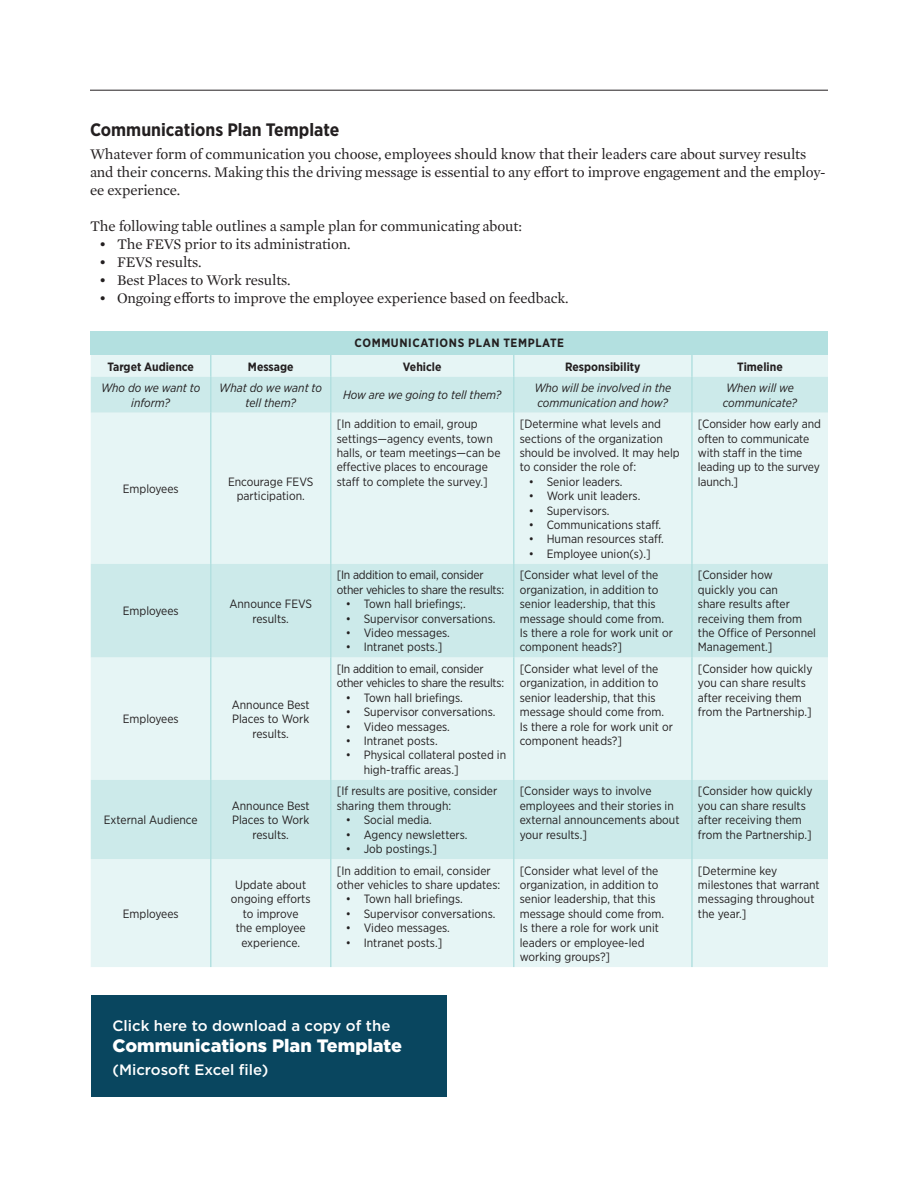
<style>
.page{position:relative;width:918px;height:1188px;background:#fff}
.page>*{position:absolute;margin:0;border:0;box-sizing:border-box;transform-origin:0 0}
.Subhed{font:700 18px "Gotham Narrow";color:#231f20}
.t1{font:900 18px "Gotham";color:#fff}
.t2{font:15px/18px "Mercury Text G1";letter-spacing:-.01em;color:#231f20}
.t3{font:500 15px "Gotham";color:#fff}
.t4{font:12px/14.4px "Gotham Narrow";color:#231f20}
.t5{font:italic 12px/14.4px "Gotham Narrow";color:#231f20;text-align:center}
.t6{font:12px/14.4px "Gotham Narrow";letter-spacing:-.02em;color:#231f20}
.t7{font:700 12px "Gotham Narrow";color:#231f20}
.t8{font:700 12px "Gotham Narrow";letter-spacing:.05em;color:#231f20}
</style>
<div class="page">
<hr style="left:90px;top:90px;width:738px;height:1px;background:#231f20">
<div style="left:91px;top:332px;width:737px;height:23px;background:#b3e0e0"></div>
<div style="left:91px;top:355px;width:737px;height:612px;background:#e6f5f5"></div>
<svg style="left:91px;top:377px;width:737px;height:482px;background:#daf0f0"></svg>
<hr style="left:210px;top:355px;width:2px;height:22px;background:#b3e0e0">
<hr style="left:210px;top:377px;width:2px;height:36px;background:#b3e0e0">
<hr style="left:210px;top:413px;width:2px;height:151px;background:#b3e0e0">
<hr style="left:210px;top:564px;width:2px;height:93px;background:#b3e0e0">
<hr style="left:210px;top:657px;width:2px;height:123px;background:#b3e0e0">
<hr style="left:210px;top:780px;width:2px;height:79px;background:#b3e0e0">
<hr style="left:210px;top:859px;width:2px;height:108px;background:#b3e0e0">
<hr style="left:691px;top:355px;width:2px;height:22px;background:#b3e0e0">
<hr style="left:691px;top:377px;width:2px;height:36px;background:#b3e0e0">
<hr style="left:691px;top:413px;width:2px;height:151px;background:#b3e0e0">
<hr style="left:691px;top:564px;width:2px;height:93px;background:#b3e0e0">
<hr style="left:691px;top:657px;width:2px;height:123px;background:#b3e0e0">
<hr style="left:691px;top:780px;width:2px;height:79px;background:#b3e0e0">
<hr style="left:691px;top:859px;width:2px;height:108px;background:#b3e0e0">
<hr style="left:330px;top:355px;width:2px;height:22px;background:#b3e0e0">
<hr style="left:330px;top:377px;width:2px;height:36px;background:#b3e0e0">
<hr style="left:330px;top:413px;width:2px;height:151px;background:#b3e0e0">
<hr style="left:330px;top:564px;width:2px;height:93px;background:#b3e0e0">
<hr style="left:330px;top:657px;width:2px;height:123px;background:#b3e0e0">
<hr style="left:330px;top:780px;width:2px;height:79px;background:#b3e0e0">
<hr style="left:330px;top:859px;width:2px;height:108px;background:#b3e0e0">
<svg style="left:513px;top:355px;width:1px;height:22px"></svg>
<hr style="left:513px;top:377px;width:1px;height:36px;background:#b3e0e0">
<hr style="left:513px;top:413px;width:1px;height:151px;background:#b3e0e0">
<hr style="left:513px;top:564px;width:1px;height:93px;background:#b3e0e0">
<hr style="left:513px;top:657px;width:1px;height:123px;background:#b3e0e0">
<hr style="left:513px;top:780px;width:1px;height:79px;background:#b3e0e0">
<hr style="left:513px;top:859px;width:1px;height:108px;background:#b3e0e0">
<div style="left:92px;top:995px;width:355px;height:102px;background:#09465f"></div>
<p class="Subhed" style="left:90px;top:118px;width:251px">Communications Plan Template</p>
<p class="t2" style="left:90px;top:144px;width:737px">Whatever form of communication you choose, employees should know that their leaders care about survey results and their concerns. Making this the driving message is essential to any effort to improve engagement and the employ&shy;ee experience.</p>
<p class="t2" style="left:90px;top:216px;width:434px">The following table outlines a sample plan for communicating about:</p>
<p class="t2" style="left:99px;top:234px;width:253px">• The FEVS prior to its administration.</p>
<p class="t2" style="left:99px;top:252px;width:104px">• FEVS results.</p>
<p class="t2" style="left:99px;top:270px;width:193px">• Best Places to Work results.</p>
<p class="t2" style="left:99px;top:288px;width:471px">• Ongoing efforts to improve the employee experience based on feedback.</p>
<p class="t8" style="left:355px;top:335px;width:211px">COMMUNICATIONS PLAN TEMPLATE</p>
<p class="t7" style="left:108px;top:359px;width:88px">Target Audience</p>
<p class="t7" style="left:248px;top:359px;width:47px">Message</p>
<p class="t7" style="left:403px;top:359px;width:40px">Vehicle</p>
<p class="t7" style="left:565px;top:359px;width:77px">Responsibility</p>
<p class="t7" style="left:737px;top:359px;width:47px">Timeline</p>
<p class="t5" style="left:101px;top:381px;width:101px">Who do we want to inform?</p>
<p class="t5" style="left:219px;top:381px;width:104px">What do we want to tell them?</p>
<p class="t5" style="left:343px;top:388px;width:160px">How are we going to tell them?</p>
<p class="t5" style="left:534px;top:381px;width:138px;text-align:left">Who will be involved in the communication and how?</p>
<p class="t5" style="left:723px;top:381px;width:76px;text-align:left">When will we communicate?</p>
<p class="t4" style="left:123px;top:481px;width:57px">Employees</p>
<p class="t4" style="left:228px;top:474px;width:87px;text-align:center">Encourage FEVS participation.</p>
<p class="t4" style="left:123px;top:604px;width:57px">Employees</p>
<p class="t4" style="left:229px;top:597px;width:84px;text-align:center">Announce FEVS results.</p>
<p class="t4" style="left:123px;top:712px;width:57px">Employees</p>
<p class="t4" style="left:104px;top:813px;width:95px">External Audience</p>
<p class="t4" style="left:123px;top:906px;width:57px">Employees</p>
<p class="t4" style="left:232px;top:697px;width:80px;text-align:center">Announce Best<br>Places to Work results.</p>
<p class="t4" style="left:232px;top:798px;width:80px;text-align:center">Announce Best<br>Places to Work results.</p>
<p class="t4" style="left:231px;top:877px;width:81px;text-align:center">Update about ongoing efforts to improve<br>the employee experience.</p>
<p class="t4" style="left:337px;top:417px;width:165px">[In addition to email, group settings—agency events, town halls, or team meetings—can be effective places to encourage staff to complete the survey.]</p>
<p class="t4" style="left:520px;top:417px;width:161px">[Determine what levels and sections of the organization should be involved. It may help to consider the role of:</p>
<p class="t4" style="left:529px;top:474px;width:95px">• Senior leaders.</p>
<p class="t4" style="left:529px;top:489px;width:113px">• Work unit leaders.</p>
<p class="t4" style="left:529px;top:503px;width:82px">• Supervisors.</p>
<p class="t4" style="left:529px;top:517px;width:134px">• Communications staff.</p>
<p class="t4" style="left:529px;top:532px;width:137px">• Human resources staff.</p>
<p class="t4" style="left:529px;top:546px;width:123px">• Employee union(s).]</p>
<p class="t4" style="left:698px;top:417px;width:125px">[Consider how early and often to communicate with staff in the time leading up to the survey launch.]</p>
<p class="t6" style="left:337px;top:568px;width:169px">[In addition to email, consider other vehicles to share the results:</p>
<p class="t4" style="left:346px;top:597px;width:122px">• Town hall briefings;.</p>
<p class="t4" style="left:346px;top:611px;width:151px">• Supervisor conversations.</p>
<p class="t4" style="left:346px;top:625px;width:106px">• Video messages.</p>
<p class="t4" style="left:346px;top:640px;width:98px">• Intranet posts.]</p>
<p class="t6" style="left:337px;top:661px;width:169px">[In addition to email, consider other vehicles to share the results:</p>
<p class="t4" style="left:346px;top:690px;width:119px">• Town hall briefings.</p>
<p class="t4" style="left:346px;top:705px;width:151px">• Supervisor conversations.</p>
<p class="t4" style="left:346px;top:719px;width:106px">• Video messages.</p>
<p class="t4" style="left:346px;top:733px;width:93px">• Intranet posts.</p>
<p class="t4" style="left:364px;top:748px;width:144px;text-indent:-18px">• Physical collateral posted in high-traffic areas.]</p>
<p class="t4" style="left:337px;top:784px;width:162px">[If results are positive, consider sharing them through:</p>
<p class="t4" style="left:346px;top:813px;width:88px">• Social media.</p>
<p class="t4" style="left:346px;top:827px;width:123px">• Agency newsletters.</p>
<p class="t4" style="left:346px;top:841px;width:93px">• Job postings.]</p>
<p class="t4" style="left:337px;top:863px;width:165px">[In addition to email, consider other vehicles to share updates:</p>
<p class="t4" style="left:346px;top:892px;width:119px">• Town hall briefings.</p>
<p class="t4" style="left:346px;top:906px;width:151px">• Supervisor conversations.</p>
<p class="t4" style="left:346px;top:921px;width:106px">• Video messages.</p>
<p class="t4" style="left:346px;top:935px;width:98px">• Intranet posts.]</p>
<p class="t4" style="left:520px;top:568px;width:155px">[Consider what level of the organization, in addition to senior leadership, that this message should come from.<br>Is there a role for work unit or component heads?]</p>
<p class="t4" style="left:698px;top:568px;width:120px">[Consider how<br>quickly you can<br>share results after receiving them from the Office of Personnel<br>Management.]</p>
<p class="t4" style="left:520px;top:661px;width:155px">[Consider what level of the organization, in addition to senior leadership, that this message should come from.<br>Is there a role for work unit or component heads?]</p>
<p class="t4" style="left:698px;top:661px;width:116px">[Consider how quickly you can share results after receiving them from the Partnership.]</p>
<p class="t4" style="left:520px;top:784px;width:161px">[Consider ways to involve employees and their stories in external announcements about your results.]</p>
<p class="t4" style="left:698px;top:784px;width:116px">[Consider how quickly you can share results after receiving them from the Partnership.]</p>
<p class="t4" style="left:520px;top:863px;width:146px">[Consider what level of the organization, in addition to senior leadership, that this message should come from.<br>Is there a role for work unit leaders or employee-led working groups?]</p>
<p class="t4" style="left:698px;top:863px;width:123px">[Determine key milestones that warrant messaging throughout the year.]</p>
<p class="t3" style="left:112px;top:1016px;width:280px">Click here to download a copy of the</p>
<p class="t1" style="left:112px;top:1033px;width:291px">Communications Plan Template</p>
<p class="t3" style="left:112px;top:1060px;width:157px">(Microsoft Excel file)</p>
</div>
